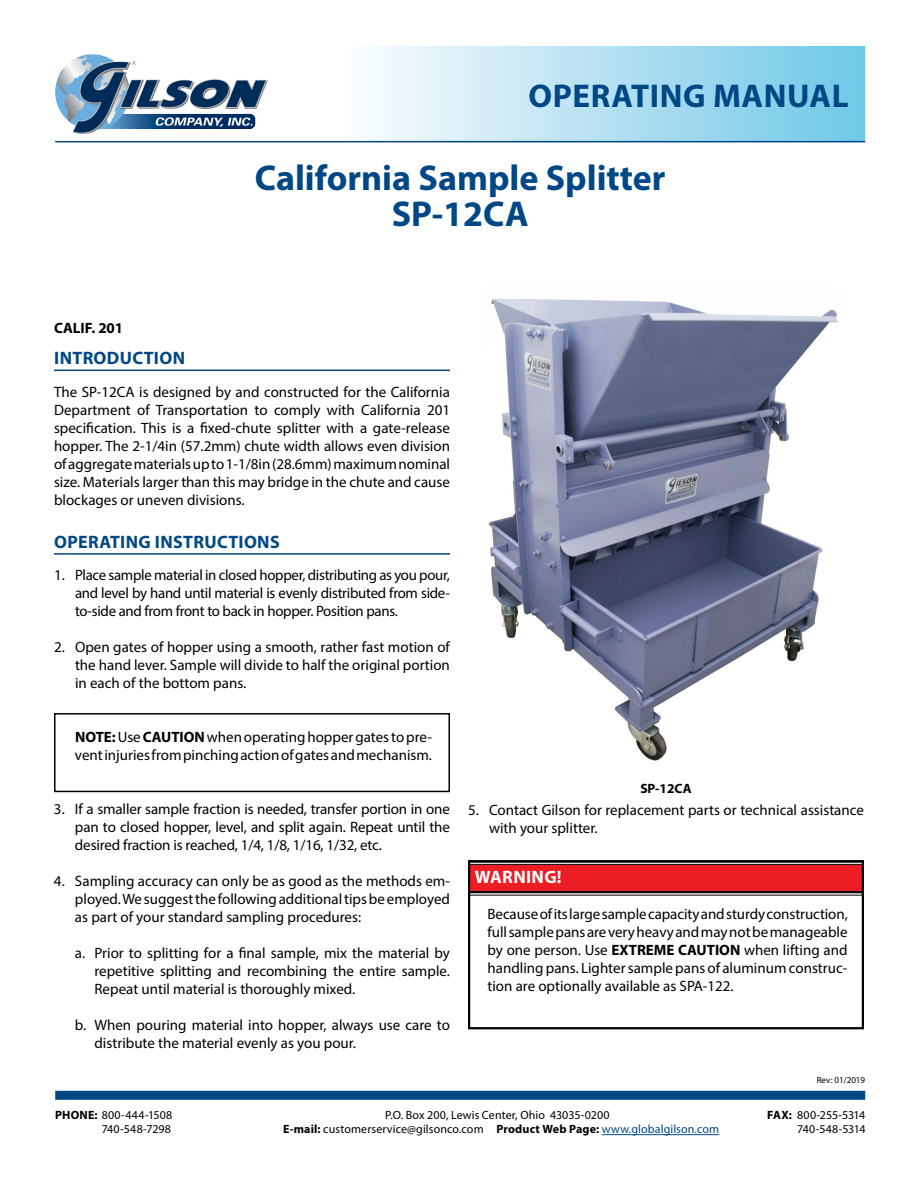
<style>
.page{position:relative;width:918px;height:1188px;background:#fff}
.page>*{position:absolute;margin:0;border:0;box-sizing:border-box;transform-origin:0 0}
.t1{font:700 36px/36px "Myriad Pro";color:#004785;text-align:center}
.t2{font:700 33px "Myriad Pro";letter-spacing:.02em;color:#004785}
.t3{font:700 18px "Myriad Pro";letter-spacing:.02em;color:#004785}
.t4{font:700 18px "Myriad Pro";letter-spacing:.02em;color:#fff}
.t5{font:15px/18px "Myriad Pro";color:#000;text-align:justify}
.t6{font:700 15px "Myriad Pro";color:#000}
.t7{font:700 13.5px "Myriad Pro";color:#000}
.t8{font:12px "Myriad Pro";letter-spacing:.01em;color:#000}
.t9{font:12px/14.4px "Myriad Pro";letter-spacing:-.02em;color:#000;text-align:right}
.t10{font:9px "Myriad Pro";color:#000}
.s1{font-weight:700}
.s2{color:#004785}
</style>
<div class="page">
<hr style="left:54px;top:370px;width:396px;height:1px;background:#004785">
<hr style="left:54px;top:553px;width:396px;height:2px;background:#004785">
<hr style="left:468px;top:864px;width:396px;height:1px;background:#000">
<div style="left:468px;top:865px;width:396px;height:27px;background:#ed1d24"></div>
<hr style="left:468px;top:891px;width:396px;height:2px;background:#000">
<hr style="left:468px;top:895px;width:396px;height:1px;background:#000">
<div style="left:468px;top:860px;width:396px;height:169px;border:2px solid #000"></div>
<img style="left:488px;top:299px;width:350px;height:462px">
<div style="left:54px;top:713px;width:396px;height:79px;border:2px solid #000"></div>
<div style="left:343px;top:46px;width:522px;height:95px;background:linear-gradient(to right,#fdfcfe,#6ec7e7)"></div>
<img style="left:55px;top:54px;width:200px;height:80px">
<hr style="left:55px;top:141px;width:810px;height:1px;background:#004785">
<div style="left:55px;top:1091px;width:810px;height:9px;background:#004785"></div>
<hr style="left:602px;top:1134px;width:117px;height:1px;background:#004785">
<h2 class="t2" style="left:528px;top:75px;width:322px">OPERATING MANUAL</h2>
<p class="t6" style="left:54px;top:318px;width:71px">CALIF. 201</p>
<h1 class="t1" style="left:255px;top:159px;width:412px">California Sample Splitter<br>SP-12CA</h1>
<p class="t3" style="left:54px;top:347px;width:132px">INTRODUCTION</p>
<p class="t5" style="left:54px;top:382px;width:398px">The SP-12CA is designed by and constructed for the California Department of Transportation to comply with California 201 specification. This is a fixed-chute splitter with a gate-release hopper. The 2-1/4in (57.2mm) chute width allows even division of aggregate materials up to 1-1/8in (28.6mm) maximum nominal size. Materials larger than this may bridge in the chute and cause blockages or uneven divisions.</p>
<p class="t3" style="left:54px;top:530px;width:227px">OPERATING INSTRUCTIONS</p>
<p class="t5" style="left:75px;top:566px;width:377px;text-indent:-21px">1. Place sample material in closed hopper, distributing as you pour, and level by hand until material is evenly distributed from side&shy;to-side and from front to back in hopper. Position pans.</p>
<p class="t5" style="left:75px;top:638px;width:377px;text-indent:-21px">2. Open gates of hopper using a smooth, rather fast motion of the hand lever. Sample will divide to half the original portion in each of the bottom pans.</p>
<p class="t5" style="left:75px;top:728px;width:359px"><span class="s1">NOTE:</span> Use <span class="s1">CAUTION</span> when operating hopper gates to pre&shy;vent injuries from pinching action of gates and mechanism.</p>
<p class="t5" style="left:75px;top:800px;width:376px;text-indent:-21px">3. If a smaller sample fraction is needed, transfer portion in one pan to closed hopper, level, and split again. Repeat until the desired fraction is reached, 1/4, 1/8, 1/16, 1/32, etc.</p>
<p class="t5" style="left:75px;top:872px;width:377px;text-indent:-21px">4. Sampling accuracy can only be as good as the methods em&shy;ployed. We suggest the following additional tips be employed as part of your standard sampling procedures:</p>
<p class="t5" style="left:94px;top:944px;width:357px;text-indent:-20px">a. Prior to splitting for a final sample, mix the material by repetitive splitting and recombining the entire sample.<br>Repeat until material is thoroughly mixed.</p>
<p class="t5" style="left:94px;top:1016px;width:357px;text-indent:-20px">b. When pouring material into hopper, always use care to distribute the material evenly as you pour.</p>
<p class="t7" style="left:640px;top:779px;width:53px">SP-12CA</p>
<p class="t5" style="left:489px;top:800px;width:377px;text-indent:-21px">5. Contact Gilson for replacement parts or technical assistance with your splitter.</p>
<p class="t4" style="left:475px;top:865px;width:88px">WARNING!</p>
<p class="t5" style="left:488px;top:905px;width:362px">Because of its large sample capacity and sturdy construction, full sample pans are very heavy and may not be manageable by one person. Use <span class="s1">EXTREME CAUTION</span> when lifting and handling pans. Lighter sample pans of aluminum construc&shy;tion are optionally available as SPA-122.</p>
<p class="t10" style="left:817px;top:1075px;width:50px">Rev: 01/2019</p>
<p class="t8" style="left:55px;top:1108px;width:119px"><span class="s1">PHONE:</span> 800-444-1508</p>
<p class="t8" style="left:385px;top:1108px;width:226px">P.O. Box 200, Lewis Center, Ohio 43035-0200</p>
<p class="t8" style="left:102px;top:1122px;width:71px">740-548-7298</p>
<p class="t8" style="left:283px;top:1122px;width:438px"><span class="s1">E-mail:</span> customerservice@gilsonco.com <span class="s1">Product Web Page:</span> <span class="s2">www.globalgilson.com</span></p>
<p class="t9" style="left:767px;top:1108px;width:100px"><span class="s1">FAX:</span> 800-255-5314<br>740-548-5314</p>
</div>
